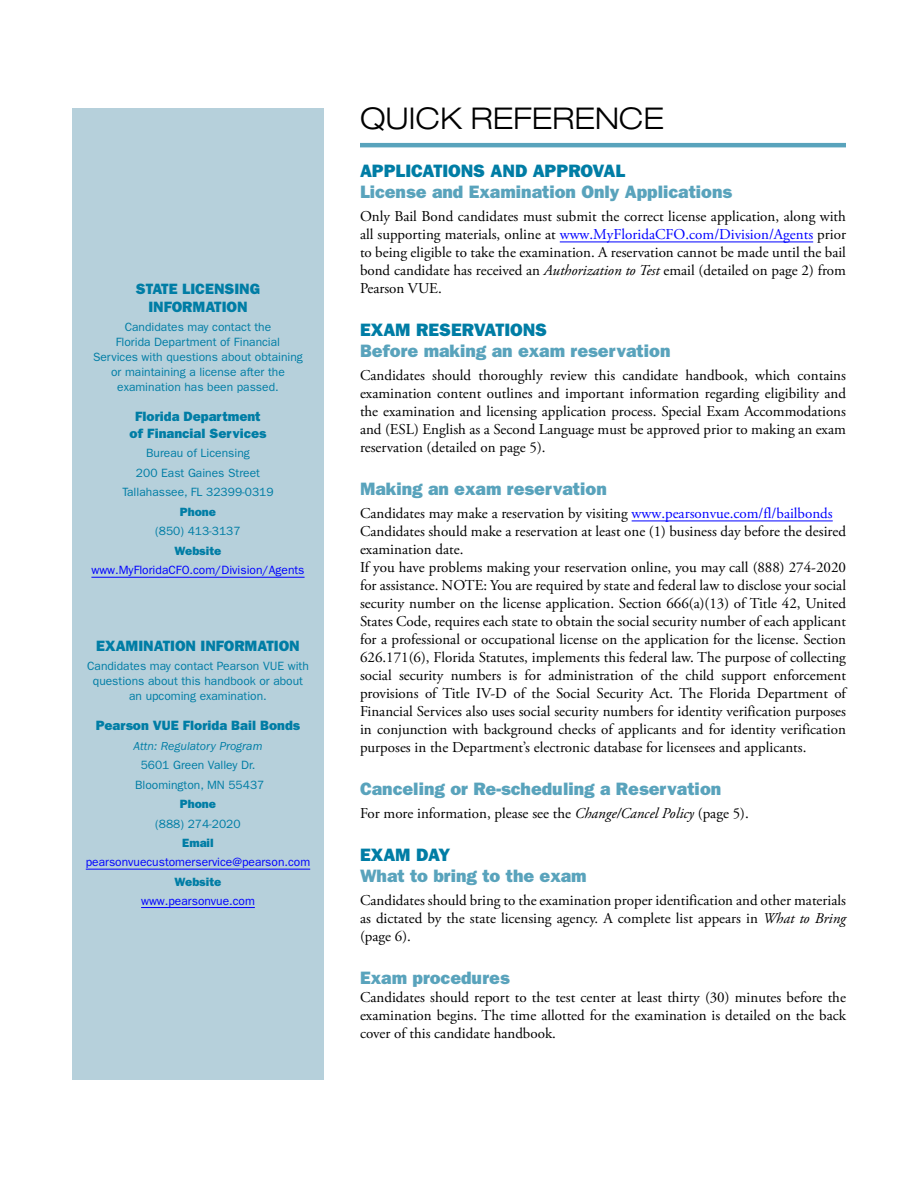
<style>
.page{position:relative;width:918px;height:1188px;background:#fff}
.page>*{position:absolute;margin:0;border:0;box-sizing:border-box;transform-origin:0 0}
.MAIN_HEAD{font:300 expanded 30px "Helvetica Neue LT Std";color:#000}
.QR_Question_B-Head_1{font:18px "ITC Franklin Gothic Std Hvy";color:#59a3bc}
.QR_Question_B-Head{font:18px "ITC Franklin Gothic Std Hvy";color:#59a3bc}
.A_Head{font:18px "ITC Franklin Gothic Std Hvy";color:#007da5}
.QR_Answer{font:15px/18px "Adobe Garamond Pro";color:#000;text-align:justify}
.Notes_Head{font:15px/18px "ITC Franklin Gothic Std Hvy";color:#007da5;text-align:center}
.Notes_Subhead{font:13.5px/16.5px "ITC Franklin Gothic Std Hvy";color:#007da5;text-align:center}
.Notes{font:12px/15px "ITC Franklin Gothic Std";color:#007da5;text-align:center}
.Notes-2{font:12px "ITC Franklin Gothic Std";color:#00f}
.Notes-3{font:italic 12px "ITC Franklin Gothic Std";color:#007da5}
.Phone_address{font:12px "ITC Franklin Gothic Std Hvy";color:#007da5}
.Notes-4{font:12px "ITC Franklin Gothic Std Hvy";color:#007da5}
.s1{color:#00f}
.s2{font-style:italic}
</style>
<div class="page">
<hr style="left:360px;top:143px;width:486px;height:4px;background:#59a3bc">
<hr style="left:560px;top:242px;width:253px;height:1px;background:#00f">
<hr style="left:632px;top:521px;width:201px;height:1px;background:#00f">
<div style="left:72px;top:108px;width:252px;height:972px;background:#b6d0db"></div>
<hr style="left:91px;top:577px;width:214px;height:1px;background:#00f">
<hr style="left:86px;top:869px;width:224px;height:1px;background:#00f">
<hr style="left:141px;top:907px;width:114px;height:1px;background:#00f">
<p class="Notes_Head" style="left:136px;top:280px;width:126px">STATE LICENSING<br>INFORMATION</p>
<p class="Notes" style="left:93px;top:320px;width:211px">Candidates may contact the<br>Florida Department of Financial Services with questions about obtaining or maintaining a license after the examination has been passed.</p>
<p class="Notes_Subhead" style="left:130px;top:408px;width:138px">Florida Department of Financial Services</p>
<p class="Notes" style="left:146px;top:446px;width:105px">Bureau of Licensing</p>
<p class="Notes" style="left:136px;top:465px;width:126px">200 East Gaines Street</p>
<p class="Notes" style="left:122px;top:485px;width:153px">Tallahassee, FL 32399-0319</p>
<p class="Phone_address" style="left:180px;top:505px;width:38px">Phone</p>
<p class="Notes" style="left:155px;top:524px;width:87px">(850) 413-3137</p>
<p class="Phone_address" style="left:175px;top:544px;width:48px">Website</p>
<p class="Notes-2" style="left:91px;top:563px;width:215px">www.MyFloridaCFO.com/Division/Agents</p>
<p class="Notes_Head" style="left:96px;top:637px;width:205px">EXAMINATION INFORMATION</p>
<p class="Notes" style="left:87px;top:659px;width:223px">Candidates may contact Pearson VUE with questions about this handbook or about an upcoming examination.</p>
<p class="Notes_Subhead" style="left:96px;top:717px;width:206px">Pearson VUE Florida Bail Bonds</p>
<p class="Notes-3" style="left:134px;top:739px;width:130px">Attn: Regulatory Program</p>
<p class="Notes" style="left:141px;top:758px;width:116px">5601 Green Valley Dr.</p>
<p class="Notes" style="left:135px;top:777px;width:131px">Bloomington, MN 55437</p>
<p class="Phone_address" style="left:180px;top:797px;width:38px">Phone</p>
<p class="Notes" style="left:155px;top:816px;width:87px">(888) 274-2020</p>
<p class="Notes-4" style="left:182px;top:836px;width:33px">Email</p>
<p class="Notes-2" style="left:86px;top:855px;width:226px">pearsonvuecustomerservice@pearson.com</p>
<p class="Notes-4" style="left:175px;top:874px;width:48px">Website</p>
<p class="Notes-2" style="left:141px;top:894px;width:115px">www.pearsonvue.com</p>
<p class="MAIN_HEAD" style="left:360px;top:101px;width:305px">QUICK REFERENCE</p>
<p class="A_Head" style="left:360px;top:161px;width:267px">APPLICATIONS AND APPROVAL</p>
<p class="QR_Question_B-Head_1" style="left:360px;top:182px;width:374px">License and Examination Only Applications</p>
<p class="QR_Answer" style="left:360px;top:208px;width:488px">Only Bail Bond candidates must submit the correct license application, along with all supporting materials, online at <span class="s1">www.MyFloridaCFO.com/Division/Agents</span> prior to being eligible to take the examination. A reservation cannot be made until the bail bond candidate has received an <span class="s2">Authorization to Test</span> email (detailed on page 2) from Pearson VUE.</p>
<p class="A_Head" style="left:360px;top:320px;width:189px">EXAM RESERVATIONS</p>
<p class="QR_Question_B-Head_1" style="left:360px;top:341px;width:312px">Before making an exam reservation</p>
<p class="QR_Answer" style="left:360px;top:367px;width:488px">Candidates should thoroughly review this candidate handbook, which contains examination content outlines and important information regarding eligibility and the examination and licensing application process. Special Exam Accommodations and (ESL) English as a Second Language must be approved prior to making an exam reservation (detailed on page 5).</p>
<p class="QR_Question_B-Head" style="left:360px;top:479px;width:248px">Making an exam reservation</p>
<p class="QR_Answer" style="left:360px;top:505px;width:474px">Candidates may make a reservation by visiting <span class="s1">www.pearsonvue.com/fl/bailbonds</span></p>
<p class="QR_Answer" style="left:360px;top:523px;width:488px">Candidates should make a reservation at least one (1) business day before the desired examination date.</p>
<p class="QR_Answer" style="left:360px;top:559px;width:488px">If you have problems making your reservation online, you may call (888) 274-2020 for assistance. NOTE: You are required by state and federal law to disclose your social security number on the license application. Section 666(a)(13) of Title 42, United States Code, requires each state to obtain the social security number of each applicant for a professional or occupational license on the application for the license. Section 626.171(6), Florida Statutes, implements this federal law. The purpose of collecting social security numbers is for administration of the child support enforcement provisions of Title IV-D of the Social Security Act. The Florida Department of Financial Services also uses social security numbers for identity verification purposes in conjunction with background checks of applicants and for identity verification purposes in the Department’s electronic database for licensees and applicants.</p>
<p class="QR_Question_B-Head" style="left:360px;top:779px;width:363px">Canceling or Re-scheduling a Reservation</p>
<p class="QR_Answer" style="left:360px;top:805px;width:390px">For more information, please see the <span class="s2">Change/Cancel Policy</span> (page 5).</p>
<p class="A_Head" style="left:360px;top:845px;width:92px">EXAM DAY</p>
<p class="QR_Question_B-Head_1" style="left:360px;top:866px;width:228px">What to bring to the exam</p>
<p class="QR_Answer" style="left:360px;top:892px;width:488px">Candidates should bring to the examination proper identification and other materials as dictated by the state licensing agency. A complete list appears in <span class="s2">What to Bring </span>(page 6).</p>
<p class="QR_Question_B-Head" style="left:360px;top:968px;width:151px">Exam procedures</p>
<p class="QR_Answer" style="left:360px;top:989px;width:487px">Candidates should report to the test center at least thirty (30) minutes before the examination begins. The time allotted for the examination is detailed on the back cover of this candidate handbook.</p>
</div>
